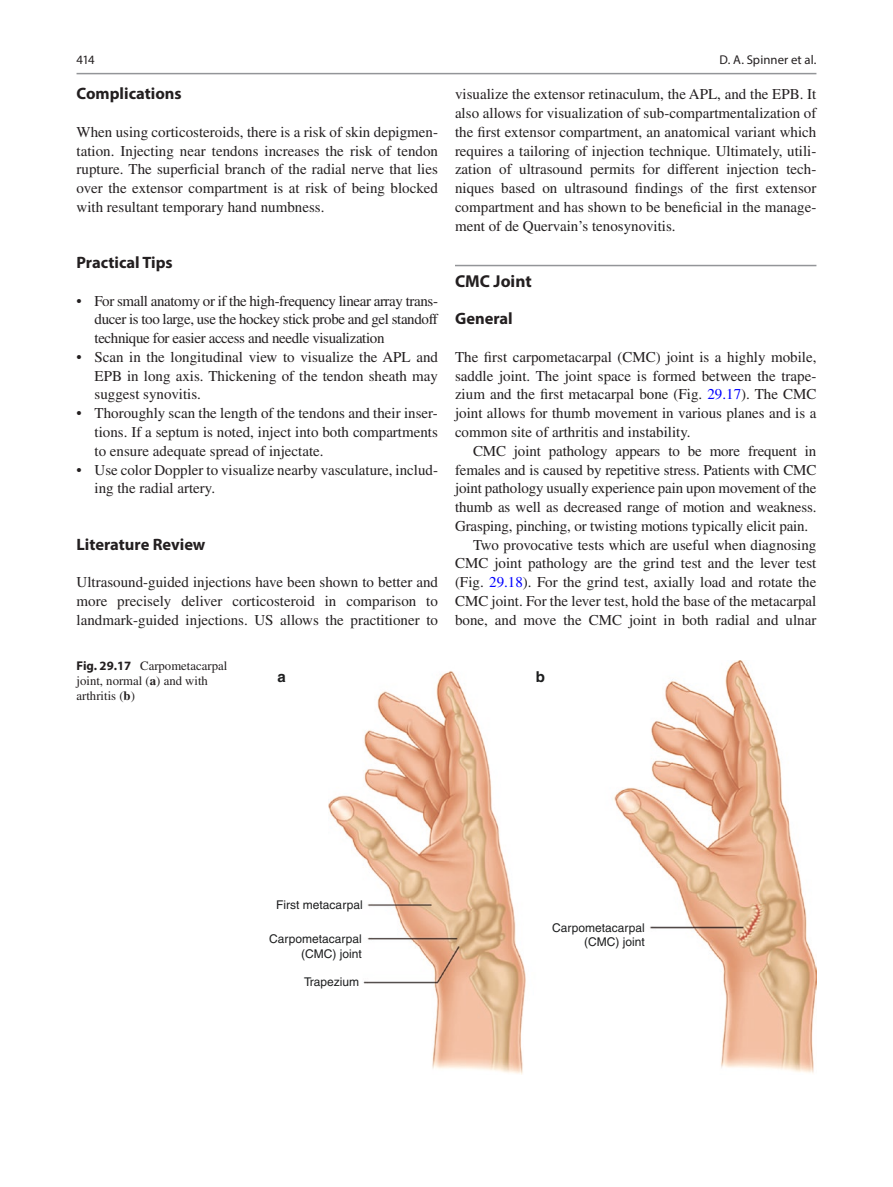
<style>
.page{position:relative;width:893px;height:1187px;background:#fff}
.page>*{position:absolute;margin:0;border:0;box-sizing:border-box;transform-origin:0 0}
.t1{font:700 17.25px "Myriad Pro";color:#231f20}
.t2{font:700 16.5px "Myriad Pro";color:#231f20}
.t3{font:15px/18.8px "Times LT Std";color:#231f20;text-align:justify}
.t4{font:15px "Helvetica Bold 3";color:#1d1e1f}
.t5{font:12.75px/15px "Times LT Std";color:#231f20}
.t6{font:12.75px "Myriad Pro Regular 2";letter-spacing:.005em;color:#231f20}
.t7{font:12.75px "Myriad Pro";color:#231f20}
.t8{font:12px/14.4px "Helvetica 5";color:#1d1e1f;text-align:right}
.s1{color:#00f}
.s2{font-family:"Myriad Pro";font-weight:700}
.s3{font-weight:700}
</style>
<div class="page">
<hr style="left:455px;top:265px;width:361px;height:1px;background:#939598">
<img style="left:328px;top:660px;width:488px;height:414px">
<hr style="left:77px;top:73px;width:739px;height:1px;background:#939598">
<p class="t7" style="left:77px;top:52px;width:20px">414</p>
<p class="t2" style="left:77px;top:83px;width:107px">Complications</p>
<p class="t3" style="left:77px;top:122px;width:363px">When using corticosteroids, there is a risk of skin depigmen&shy;tation. Injecting near tendons increases the risk of tendon rupture. The superficial branch of the radial nerve that lies over the extensor compartment is at risk of being blocked with resultant temporary hand numbness.</p>
<p class="t2" style="left:77px;top:252px;width:98px">Practical Tips</p>
<p class="t3" style="left:95px;top:291px;width:345px;text-indent:-18px">• For small anatomy or if the high-frequency linear array trans&shy;ducer is too large, use the hockey stick probe and gel standoff technique for easier access and needle visualization</p>
<p class="t3" style="left:95px;top:347px;width:345px;text-indent:-18px">• Scan in the longitudinal view to visualize the APL and EPB in long axis. Thickening of the tendon sheath may suggest synovitis.</p>
<p class="t3" style="left:95px;top:404px;width:345px;text-indent:-18px">• Thoroughly scan the length of the tendons and their inser&shy;tions. If a septum is noted, inject into both compartments to ensure adequate spread of injectate.</p>
<p class="t3" style="left:95px;top:460px;width:345px;text-indent:-18px">• Use color Doppler to visualize nearby vasculature, includ&shy;ing the radial artery.</p>
<p class="t2" style="left:77px;top:533px;width:130px">Literature Review</p>
<p class="t3" style="left:77px;top:572px;width:363px">Ultrasound-guided injections have been shown to better and more precisely deliver corticosteroid in comparison to landmark-guided injections. US allows the practitioner to</p>
<p class="t6" style="left:720px;top:52px;width:98px">D. A. Spinner et al.</p>
<p class="t3" style="left:455px;top:85px;width:363px">visualize the extensor retinaculum, the APL, and the EPB. It also allows for visualization of sub-compartmentalization of the first extensor compartment, an anatomical variant which requires a tailoring of injection technique. Ultimately, utili&shy;zation of ultrasound permits for different injection tech&shy;niques based on ultrasound findings of the first extensor compartment and has shown to be beneficial in the manage&shy;ment of de Quervain’s tenosynovitis.</p>
<p class="t1" style="left:455px;top:270px;width:78px">CMC Joint</p>
<p class="t2" style="left:455px;top:308px;width:59px">General</p>
<p class="t3" style="left:455px;top:347px;width:363px">The first carpometacarpal (CMC) joint is a highly mobile, saddle joint. The joint space is formed between the trape&shy;zium and the first metacarpal bone (Fig. <span class="s1">29.17</span>). The CMC joint allows for thumb movement in various planes and is a common site of arthritis and instability.</p>
<p class="t3" style="left:473px;top:441px;width:345px">CMC joint pathology appears to be more frequent in</p>
<p class="t3" style="left:455px;top:460px;width:363px">females and is caused by repetitive stress. Patients with CMC</p>
<p class="t3" style="left:455px;top:479px;width:363px">joint pathology usually experience pain upon movement of the</p>
<p class="t3" style="left:455px;top:497px;width:363px">thumb as well as decreased range of motion and weakness.</p>
<p class="t3" style="left:455px;top:516px;width:355px">Grasping, pinching, or twisting motions typically elicit pain.</p>
<p class="t3" style="left:473px;top:535px;width:345px">Two provocative tests which are useful when diagnosing</p>
<p class="t3" style="left:455px;top:554px;width:363px">CMC joint pathology are the grind test and the lever test</p>
<p class="t3" style="left:455px;top:572px;width:363px">(Fig. <span class="s1">29.18</span>). For the grind test, axially load and rotate the</p>
<p class="t3" style="left:455px;top:591px;width:363px">CMC joint. For the lever test, hold the base of the metacarpal</p>
<p class="t3" style="left:455px;top:610px;width:363px">bone, and move the CMC joint in both radial and ulnar</p>
<p class="t5" style="left:77px;top:658px;width:152px"><span class="s2">Fig. 29.17</span> Carpometacarpal joint, normal (<span class="s3">a</span>) and with arthritis (<span class="s3">b</span>)</p>
<p class="t4" style="left:278px;top:667px;width:10px">a</p>
<p class="t4" style="left:536px;top:667px;width:11px">b</p>
<p class="t8" style="left:276px;top:897px;width:88px">First metacarpal</p>
<p class="t8" style="left:269px;top:931px;width:94px">Carpometacarpal (CMC) joint</p>
<p class="t8" style="left:552px;top:920px;width:94px">Carpometacarpal (CMC) joint</p>
<p class="t8" style="left:304px;top:974px;width:57px">Trapezium</p>
</div>
